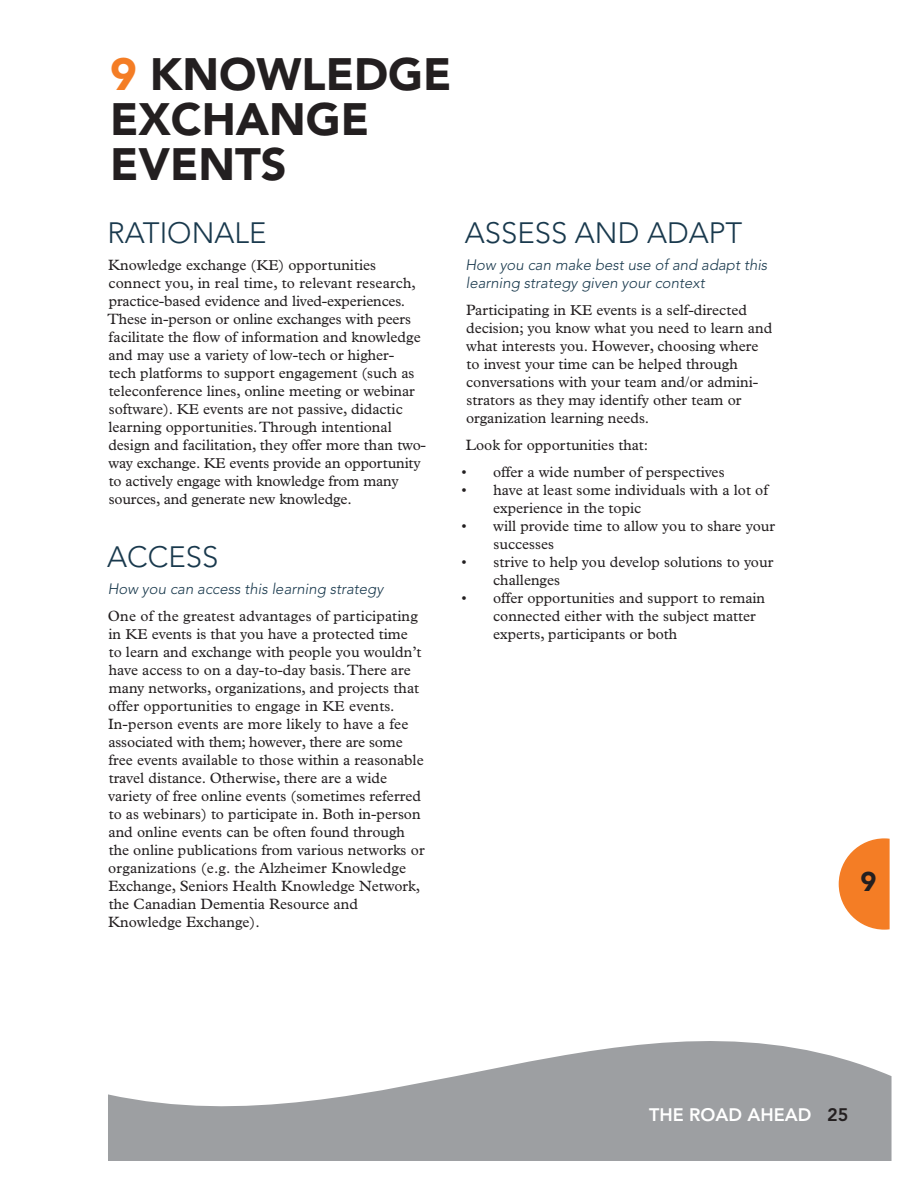
<style>
.page{position:relative;width:918px;height:1188px;background:#fff}
.page>*{position:absolute;margin:0;border:0;box-sizing:border-box;transform-origin:0 0}
.t1{font:900 45px/45px "Avenir LT Std";color:#231f20}
.t2{font:300 29.25px "Avenir LT Std";color:#19394d}
.t3{font:900 27px "Avenir LT Std";color:#231f20}
.t4{font:800 18px "Avenir LT Std";color:#fff}
.t5{font:800 18px "Avenir LT Std";color:#231f20}
.t6{font:15.15px "Plantin Std";color:#231f20}
.t7{font:15px/18px "Plantin Std";color:#231f20}
.t8{font:italic 300 15px/18px "Avenir LT Std";color:#19394d}
.s1{color:#f47d25}
.s2{font-size:14.4px}
</style>
<div class="page">
<svg style="left:108px;top:1041px;width:784px;height:120px;fill:#9d9fa2"></svg>
<svg style="left:839px;top:838px;width:51px;height:92px"></svg>
<h1 class="t1" style="left:110px;top:52px;width:337px"><span class="s1">9</span> KNOWLEDGE<br>EXCHA</h1>
<h1 class="t1" style="left:269px;top:97px;width:96px">NGE</h1>
<h1 class="t1" style="left:110px;top:142px;width:151px">EVENTS</h1>
<h2 class="t2" style="left:108px;top:216px;width:160px">RATIO NALE</h2>
<p class="t7" style="left:108px;top:256px;width:315px">Knowledge exchange (<span class="s2">KE</span>) opportunities connect you, in real time, to relevant research, practice-based evidence and lived-experiences.<br>These in-person or online exchanges with peers facilitate the flow of information and knowledge and may use a variety of low-tech or higher&shy;tech platforms to support engagement (such as teleconference lines, online meeting or webinar software). <span class="s2">KE</span> events are not passive, didactic learning opportunities. Through intentional</p>
<p class="t6" style="left:108px;top:436px;width:319px">design and facilitation, they offer more than two-</p>
<p class="t7" style="left:108px;top:454px;width:314px">way exchange. <span class="s2">KE</span> events provide an opportunity to actively engage with knowledge from many sources, and generate new knowledge.</p>
<h2 class="t2" style="left:107px;top:540px;width:22px">ACC</h2>
<h2 class="t2" style="left:168px;top:540px;width:34px">ESS</h2>
<p class="t8" style="left:108px;top:580px;width:277px">How you can access this learning strategy</p>
<p class="t7" style="left:108px;top:607px;width:318px">One of the greatest advantages of participating in <span class="s2">KE</span> events is that you have a protected time<br>to learn and exchange with people you wouldn’t have access to on a day-to-day basis. There are many networks, organizations, and projects that offer opportunities to engage in <span class="s2">KE</span> events.<br>In-person events are more likely to have a fee associated with them; however, there are some free events available to those within a reasonable travel distance. Otherwise, there are a wide variety of free online events (sometimes referred to as webinars) to participate in. Both in-person and online events can be often found through the online publications from various networks or organizations (e.g. the Alzheimer Knowledge Exchange, Seniors Health Knowledge Network, the Canadian Dementia Resource and Knowledge Exchange).</p>
<h2 class="t2" style="left:465px;top:216px;width:272px">ASS ESS AND ADAPT</h2>
<p class="t8" style="left:465px;top:256px;width:303px">How you can make best use of and adapt this learning strategy given your context</p>
<p class="t7" style="left:466px;top:301px;width:308px">Participating in <span class="s2">KE</span> events is a self-directed decision; you know what you need to learn and what interests you. However, choosing where to invest your time can be helped through conversations with your team and/or admini&shy;strators as they may identify other team or organization learning needs.</p>
<p class="t7" style="left:466px;top:436px;width:184px">Look for opportunities that:</p>
<p class="t7" style="left:461px;top:463px;width:265px">• offer a wide number of perspectives</p>
<p class="t7" style="left:493px;top:481px;width:276px;text-indent:-32px">• have at least some individuals with a lot of experience in the topic</p>
<p class="t7" style="left:494px;top:517px;width:283px;text-indent:-32px">• will provide time to allow you to share your successes</p>
<p class="t7" style="left:493px;top:553px;width:282px;text-indent:-32px">• strive to help you develop solutions to your challenges</p>
<p class="t7" style="left:493px;top:589px;width:273px;text-indent:-32px">• offer opportunities and support to remain connected either with the subject matter experts, participants or both</p>
<h3 class="t3" style="left:860px;top:865px;width:17px">9</h3>
<p class="t4" style="left:649px;top:1104px;width:150px">TH E ROAD AH EAD</p>
<p class="t5" style="left:827px;top:1104px;width:23px">25</p>
</div>
